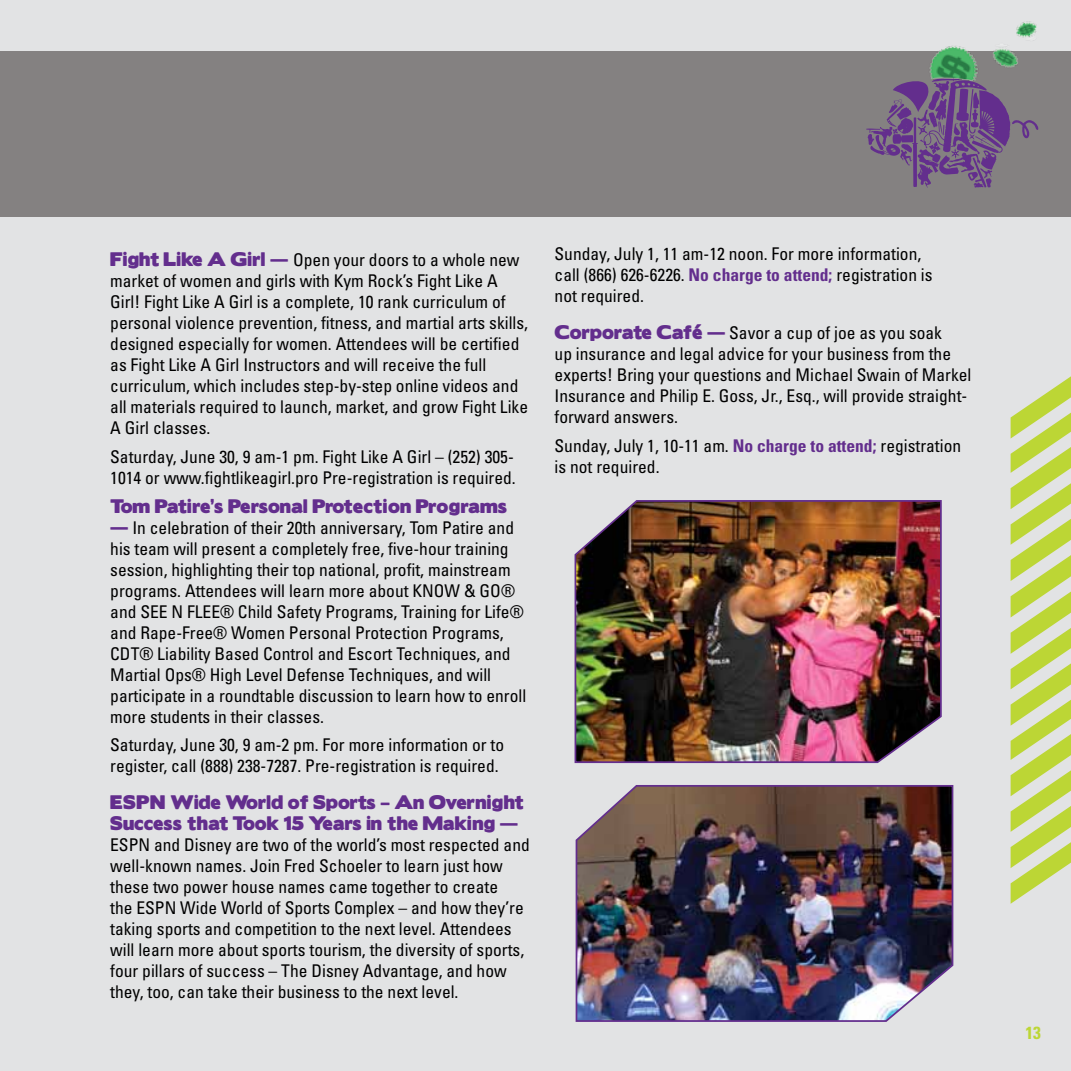
<style>
.page{position:relative;width:1071px;height:1071px;background:#e2e3e4}
.page>*{position:absolute;margin:0;border:0;box-sizing:border-box;transform-origin:0 0}
.t1{font:condensed 17.5px/21px "Univers";color:#000}
.t2{font:17.5px/21px "Boris Black Bloxx";color:#632e8d;text-align:right}
.t3{font:700 condensed 17.5px "Univers";color:#bcd635}
.s1{font-family:"Boris Black Bloxx";font-stretch:normal;color:#632e8d}
.s2{font-weight:700;color:#632e8d}
</style>
<div class="page">
<div style="left:0;top:52px;width:1071px;height:165px;background:#848181"></div>
<svg style="left:866px;top:81px;width:172px;height:107px"></svg>
<img style="left:925px;top:21px;width:113px;height:62px">
<svg style="left:1011px;top:376px;width:60px;height:528px"></svg>
<img style="left:574px;top:500px;width:368px;height:264px">
<img style="left:575px;top:785px;width:379px;height:237px">
<p class="t1" style="left:110px;top:249px;width:419px"><span class="s1">Fight Like A Girl —</span> Open your doors to a whole new market of women and girls with Kym Rock’s Fight Like A Girl! Fight Like A Girl is a complete, 10 rank curriculum of personal violence prevention, fitness, and martial arts skills, designed especially for women. Attendees will be certified as Fight Like A Girl Instructors and will receive the full curriculum, which includes step-by-step online videos and all materials required to launch, market, and grow Fight Like A Girl classes.</p>
<p class="t1" style="left:110px;top:445px;width:407px">Saturday, June 30, 9 am-1 pm. Fight Like A Girl – (252) 305-<br>1014 or www.fightlikeagirl.pro Pre-registration is required.</p>
<p class="t2" style="left:110px;top:496px;width:398px">Tom Patire’s Personal Protection Programs</p>
<p class="t1" style="left:110px;top:516px;width:418px"><span class="s1">—</span> In celebration of their 20th anniversary, Tom Patire and his team will present a completely free, five-hour training session, highlighting their top national, profit, mainstream programs. Attendees will learn more about KNOW &amp; GO® and SEE N FLEE® Child Safety Programs, Training for Life® and Rape-Free® Women Personal Protection Programs, CDT® Liability Based Control and Escort Techniques, and Martial Ops® High Level Defense Techniques, and will participate in a roundtable discussion to learn how to enroll more students in their classes.</p>
<p class="t1" style="left:110px;top:734px;width:395px">Saturday, June 30, 9 am-2 pm. For more information or to register, call (888) 238-7287. Pre-registration is required.</p>
<p class="t2" style="left:110px;top:792px;width:15px">ESPN</p>
<p class="t2" style="left:110px;top:792px;width:415px">Wide World of Sports – An Overnight<br>Success that Took 15 Years in the Making —</p>
<p class="t1" style="left:110px;top:834px;width:421px">ESPN and Disney are two of the world’s most respected and well-known names. Join Fred Schoeler to learn just how these two power house names came together to create<br>the ESPN Wide World of Sports Complex – and how they’re taking sports and competition to the next level. Attendees will learn more about sports tourism, the diversity of sports, four pillars of success – The Disney Advantage, and how they, too, can take their business to the next level.</p>
<p class="t1" style="left:555px;top:243px;width:380px">Sunday, July 1, 11 am-12 noon. For more information, call (866) 626-6226. <span class="s2">No charge to attend;</span> registration is not required.</p>
<p class="t1" style="left:555px;top:322px;width:418px"><span class="s1">Corporate Café —</span> Savor a cup of joe as you soak<br>up insurance and legal advice for your business from the experts! Bring your questions and Michael Swain of Markel Insurance and Philip E. Goss, Jr., Esq., will provide straight&shy;forward answers.</p>
<p class="t1" style="left:555px;top:434px;width:408px">Sunday, July 1, 10-11 am. <span class="s2">No charge to attend;</span> registration is not required.</p>
<p class="t3" style="left:1025px;top:1022px;width:17px">13</p>
</div>
